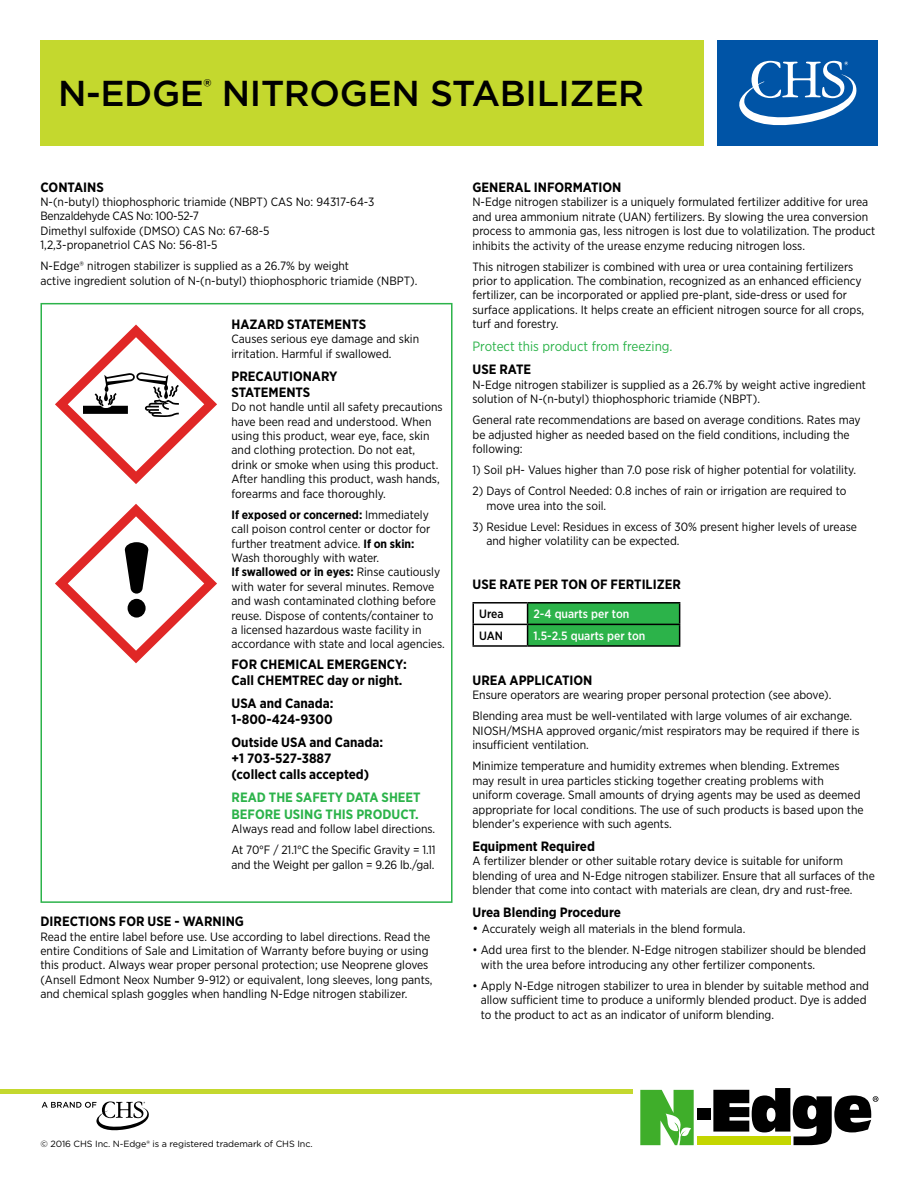
<style>
.page{position:relative;width:918px;height:1188px;background:#fff}
.page>*{position:absolute;margin:0;border:0;box-sizing:border-box;transform-origin:0 0}
.t1{font:500 36px "Gotham";letter-spacing:-.01em;color:#000}
.t2{font:700 13.5px/16.2px "Gotham Narrow";color:#000}
.t3{font:700 13.5px/16.2px "Gotham Narrow";color:#2cb34a}
.t4{font:13.5px "Gotham Narrow";color:#2cb34a}
.t5{font:12px/14.4px "Gotham Narrow";color:#000}
.t6{font:500 12px "Gotham Narrow";color:#fff}
.t7{font:500 12px "Gotham Narrow";color:#000}
.t8{font:9px "Gotham";letter-spacing:-.01em;color:#000}
.s1{font-weight:700}
.s2{font-size:13.5px}
</style>
<div class="page">
<div style="left:40px;top:303px;width:413px;height:600px;border:2px solid #2cb34a"></div>
<div style="left:40px;top:40px;width:664px;height:106px;background:#c4d82e"></div>
<div style="left:717px;top:40px;width:161px;height:106px;background:#0054a6"></div>
<svg style="left:42px;top:1101px;width:107px;height:29px"></svg>
<div style="left:0;top:1089px;width:632px;height:5px;background:#c4d82e"></div>
<svg style="left:739px;top:61px;width:118px;height:65px"></svg>
<hr style="left:472px;top:602px;width:56px;height:2px;background:#000">
<hr style="left:472px;top:604px;width:2px;height:20px;background:#000">
<hr style="left:528px;top:602px;width:152px;height:2px;background:#000">
<hr style="left:472px;top:624px;width:56px;height:1px;background:#000">
<hr style="left:472px;top:625px;width:2px;height:20px;background:#000">
<svg style="left:527px;top:603px;width:153px;height:42px;background:#2aab46"></svg>
<hr style="left:472px;top:645px;width:56px;height:2px;background:#000">
<hr style="left:528px;top:645px;width:152px;height:2px;background:#000">
<hr style="left:528px;top:624px;width:152px;height:1px;background:#000">
<svg style="left:55px;top:325px;width:162px;height:159px"></svg>
<svg style="left:55px;top:504px;width:162px;height:159px"></svg>
<div style="left:697px;top:1136px;width:93px;height:9px;background:#c4d600"></div>
<div style="left:697px;top:1108px;width:13px;height:11px;background:#000"></div>
<svg style="left:640px;top:1090px;width:54px;height:55px"></svg>
<svg style="left:713px;top:1088px;width:165px;height:57px"></svg>
<h1 class="t1" style="left:58px;top:70px;width:588px">N-EDGE<sup>®</sup> NITROGEN STABILIZER</h1>
<p class="t2" style="left:40px;top:179px;width:65px">CONTAINS</p>
<p class="t5" style="left:40px;top:195px;width:335px">N-(n-butyl) thiophosphoric triamide (NBPT) CAS No: 94317-64-3<br>Benzaldehyde CAS No: 100-52-7<br>Dimethyl sulfoxide (DMSO) CAS No: 67-68-5<br>1,2,3-propanetriol CAS No: 56-81-5</p>
<p class="t5" style="left:40px;top:259px;width:378px">N-Edge® nitrogen stabilizer is supplied as a 26.7% by weight<br>active ingredient solution of N-(n-butyl) thiophosphoric triamide (NBPT).</p>
<p class="t2" style="left:232px;top:316px;width:136px">HAZARD STATEMENTS</p>
<p class="t5" style="left:232px;top:332px;width:189px">Causes serious eye damage and skin irritation. Harmful if swallowed.</p>
<p class="t2" style="left:232px;top:368px;width:108px">PRECAUTIONARY<br>STATEMENTS</p>
<p class="t5" style="left:232px;top:400px;width:213px">Do not handle until all safety precautions have been read and understood. When using this product, wear eye, face, skin and clothing protection. Do not eat, drink or smoke when using this product.<br>After handling this product, wash hands, forearms and face thoroughly.</p>
<p class="t5" style="left:232px;top:507px;width:215px"><span class="s1">If exposed or concerned:</span> Immediately call poison control center or doctor for further treatment advice. <span class="s1">If on skin:<br></span>Wash thoroughly with water.<br><span class="s1">If swallowed or in eyes:</span> Rinse cautiously with water for several minutes. Remove and wash contaminated clothing before reuse. Dispose of contents/container to<br>a licensed hazardous waste facility in accordance with state and local agencies.</p>
<p class="t2" style="left:232px;top:656px;width:177px">FOR CHEMICAL EMERGENCY:<br>Call CHEMTREC day or night.</p>
<p class="t2" style="left:232px;top:695px;width:103px">USA and Canada:<br>1-800-424-9300</p>
<p class="t2" style="left:232px;top:734px;width:153px">Outside USA and Canada: +1 703-527-3887<br>(collect calls accepted)</p>
<p class="t3" style="left:232px;top:789px;width:191px">READ THE SAFETY DATA SHEET<br>BEFORE USING THIS PRODUCT.</p>
<p class="t5" style="left:232px;top:818px;width:206px;line-height:21.1px">Always read and follow label directions.<br>At 70°F / 21.1°C the Specific Gravity = 1.11</p>
<p class="t5" style="left:232px;top:857px;width:204px">and the Weight per gallon = 9.26 lb./gal.</p>
<p class="t2" style="left:40px;top:913px;width:205px">DIRECTIONS FOR USE - WARNING</p>
<p class="t5" style="left:40px;top:929px;width:394px">Read the entire label before use. Use according to label directions. Read the entire Conditions of Sale and Limitation of Warranty before buying or using this product. Always wear proper personal protection; use Neoprene gloves (Ansell Edmont Neox Number 9-912) or equivalent, long sleeves, long pants, and chemical splash goggles when handling N-Edge nitrogen stabilizer.</p>
<p class="t2" style="left:472px;top:179px;width:150px">GENERAL INFORMATION</p>
<p class="t5" style="left:472px;top:195px;width:404px">N-Edge nitrogen stabilizer is a uniquely formulated fertilizer additive for urea and urea ammonium nitrate (UAN) fertilizers. By slowing the urea conversion process to ammonia gas, less nitrogen is lost due to volatilization. The product inhibits the activity of the urease enzyme reducing nitrogen loss.</p>
<p class="t5" style="left:472px;top:259px;width:393px">This nitrogen stabilizer is combined with urea or urea containing fertilizers prior to application. The combination, recognized as an enhanced efficiency fertilizer, can be incorporated or applied pre-plant, side-dress or used for surface applications. It helps create an efficient nitrogen source for all crops, turf and forestry.</p>
<p class="t4" style="left:472px;top:338px;width:202px">Protect this product from freezing.</p>
<p class="t2" style="left:472px;top:361px;width:60px">USE RATE</p>
<p class="t5" style="left:472px;top:377px;width:395px">N-Edge nitrogen stabilizer is supplied as a 26.7% by weight active ingredient solution of N-(n-butyl) thiophosphoric triamide (NBPT).</p>
<p class="t5" style="left:472px;top:412px;width:390px">General rate recommendations are based on average conditions. Rates may be adjusted higher as needed based on the field conditions, including the following:</p>
<p class="t5" style="left:472px;top:462px;width:385px">1) Soil pH- Values higher than 7.0 pose risk of higher potential for volatility.</p>
<p class="t5" style="left:486px;top:484px;width:362px;text-indent:-14px">2) Days of Control Needed: 0.8 inches of rain or irrigation are required to move urea into the soil.</p>
<p class="t5" style="left:486px;top:519px;width:372px;text-indent:-14px">3) Residue Level: Residues in excess of 30% present higher levels of urease and higher volatility can be expected.</p>
<p class="t2" style="left:472px;top:576px;width:210px">USE RATE PER TON OF FERTILIZER</p>
<p class="t7" style="left:479px;top:607px;width:26px">Urea</p>
<p class="t6" style="left:534px;top:607px;width:97px">2-4 quarts per ton</p>
<p class="t7" style="left:479px;top:628px;width:25px">UAN</p>
<p class="t6" style="left:534px;top:628px;width:113px">1.5-2.5 quarts per ton</p>
<p class="t2" style="left:472px;top:672px;width:121px">UREA APPLICATION</p>
<p class="t5" style="left:472px;top:684px;width:381px;line-height:21.1px">Ensure operators are wearing proper personal protection (see above).<br>Blending area must be well-ventilated with large volumes of air exchange.</p>
<p class="t5" style="left:472px;top:723px;width:389px">NIOSH/MSHA approved organic/mist respirators may be required if there is insufficient ventilation.</p>
<p class="t5" style="left:472px;top:759px;width:393px">Minimize temperature and humidity extremes when blending. Extremes may result in urea particles sticking together creating problems with uniform coverage. Small amounts of drying agents may be used as deemed appropriate for local conditions. The use of such products is based upon the blender’s experience with such agents.</p>
<p class="t2" style="left:472px;top:838px;width:124px">Equipment Required</p>
<p class="t5" style="left:472px;top:854px;width:404px">A fertilizer blender or other suitable rotary device is suitable for uniform blending of urea and N-Edge nitrogen stabilizer. Ensure that all surfaces of the blender that come into contact with materials are clean, dry and rust-free.</p>
<p class="t2" style="left:472px;top:904px;width:150px">Urea Blending Procedure</p>
<p class="t5" style="left:472px;top:922px;width:274px"><span class="s2">•</span> Accurately weigh all materials in the blend formula.</p>
<p class="t5" style="left:481px;top:943px;width:387px;text-indent:-8px">• Add urea first to the blender. N-Edge nitrogen stabilizer should be blended with the urea before introducing any other fertilizer components.</p>
<p class="t5" style="left:481px;top:978px;width:390px;text-indent:-8px">• Apply N-Edge nitrogen stabilizer to urea in blender by suitable method and allow sufficient time to produce a uniformly blended product. Dye is added to the product to act as an indicator of uniform blending.</p>
<p class="t8" style="left:40px;top:1138px;width:274px">© 2016 CHS Inc. N-Edge® is a registered trademark of CHS Inc.</p>
</div>
